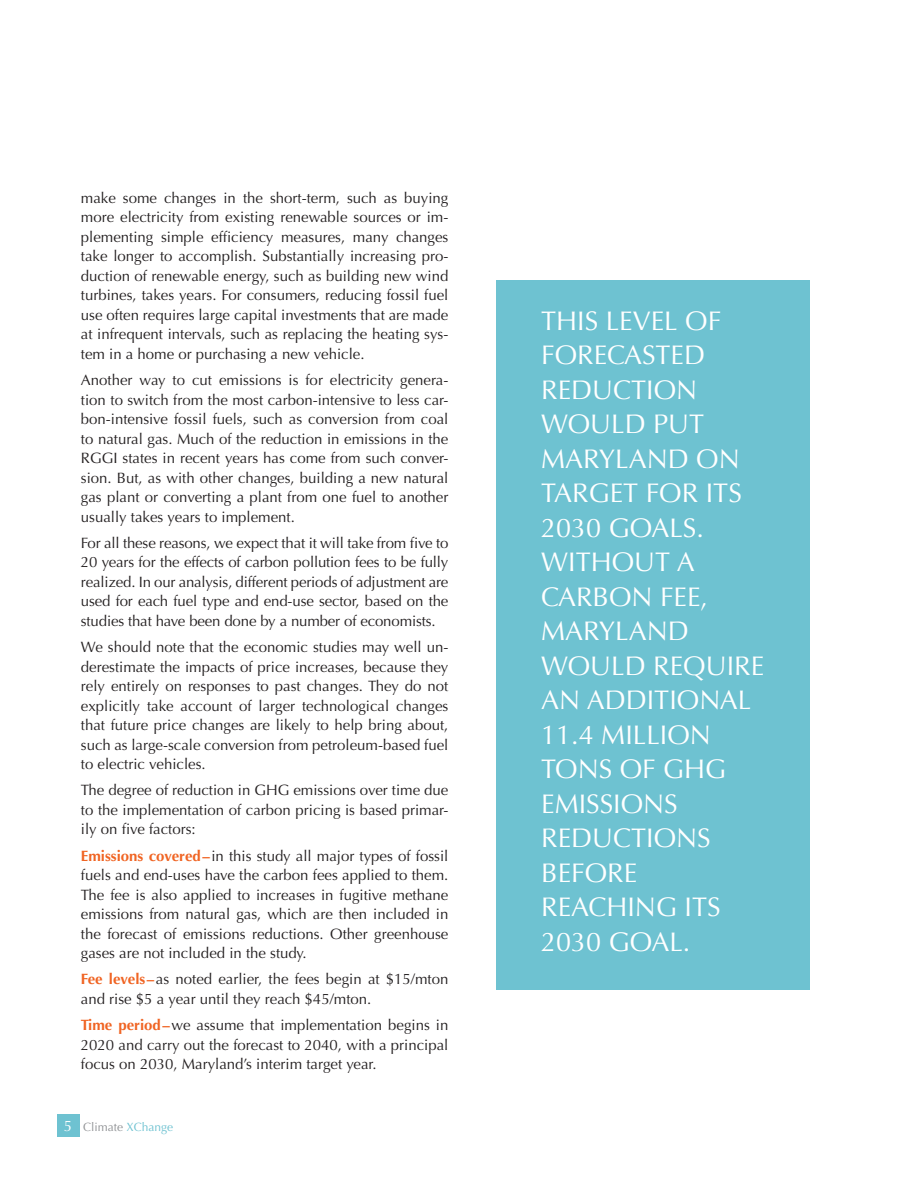
<style>
.page{position:relative;width:918px;height:1188px;background:#fff}
.page>*{position:absolute;margin:0;border:0;box-sizing:border-box;transform-origin:0 0}
.Call_Out{font:27px/34.5px "Optima";color:#fff}
.Body_Text{font:15px/19.5px "Optima";color:#231f20;text-align:justify}
.t1{font:12px "Optima";color:#8f9194}
.s1{font-weight:700;color:#f06423}
.s2{font-size:15px;color:#fff}
.s3{color:#6ec2d1}
</style>
<div class="page">
<div style="left:57px;top:1115px;width:23px;height:22px;background:#6ec2d1"></div>
<div style="left:496px;top:280px;width:314px;height:709px;background:#6ec2d1"></div>
<p class="Body_Text" style="left:81px;top:188px;width:369px">make some changes in the short-term, such as buying more electricity from existing renewable sources or im&shy;plementing simple efficiency measures, many changes take longer to accomplish. Substantially increasing pro&shy;duction of renewable energy, such as building new wind turbines, takes years. For consumers, reducing fossil fuel use often requires large capital investments that are made at infrequent intervals, such as replacing the heating sys&shy;tem in a home or purchasing a new vehicle.</p>
<p class="Body_Text" style="left:81px;top:370px;width:369px">Another way to cut emissions is for electricity genera&shy;tion to switch from the most carbon-intensive to less car&shy;bon-intensive fossil fuels, such as conversion from coal to natural gas. Much of the reduction in emissions in the RGGI states in recent years has come from such conver&shy;sion. But, as with other changes, building a new natural gas plant or converting a plant from one fuel to another usually takes years to implement.</p>
<p class="Body_Text" style="left:81px;top:533px;width:369px">For all these reasons, we expect that it will take from five to 20 years for the effects of carbon pollution fees to be fully realized. In our analysis, different periods of adjustment are used for each fuel type and end-use sector, based on the studies that have been done by a number of economists.</p>
<p class="Body_Text" style="left:81px;top:637px;width:369px">We should note that the economic studies may well un&shy;derestimate the impacts of price increases, because they rely entirely on responses to past changes. They do not explicitly take account of larger technological changes that future price changes are likely to help bring about, such as large-scale conversion from petroleum-based fuel to electric vehicles.</p>
<p class="Body_Text" style="left:81px;top:781px;width:369px">The degree of reduction in GHG emissions over time due to the implementation of carbon pricing is based primar&shy;ily on five factors:</p>
<p class="Body_Text" style="left:81px;top:846px;width:369px"><span class="s1">Emissions covered–</span>in this study all major types of fossil fuels and end-uses have the carbon fees applied to them.<br>The fee is also applied to increases in fugitive methane emissions from natural gas, which are then included in the forecast of emissions reductions. Other greenhouse gases are not included in the study.</p>
<p class="Body_Text" style="left:81px;top:970px;width:369px"><span class="s1">Fee levels–</span>as noted earlier, the fees begin at $15/mton and rise $5 a year until they reach $45/mton.</p>
<p class="Body_Text" style="left:81px;top:1015px;width:369px"><span class="s1">Time period–</span>we assume that implementation begins in 2020 and carry out the forecast to 2040, with a principal focus on 2030, Maryland’s interim target year.</p>
<p class="t1" style="left:64px;top:1120px;width:111px"><span class="s2">5</span> Climate <span class="s3">XChange</span></p>
<p class="Call_Out" style="left:541px;top:304px;width:225px">THIS LEVEL OF<br>FORECASTED<br>REDUCTION<br>WOULD PUT<br>MARYLAND ON<br>TARGET FOR ITS<br>2030 GOALS.<br>WITHOUT A<br>CARBON FEE,<br>MARYLAND<br>WOULD REQUIRE<br>AN ADDITIONAL<br>11.4 MILLION<br>TONS OF GHG<br>EMISSIONS<br>REDUCTIONS<br>BEFORE<br>REACHING ITS<br>2030 GOAL.</p>
</div>
